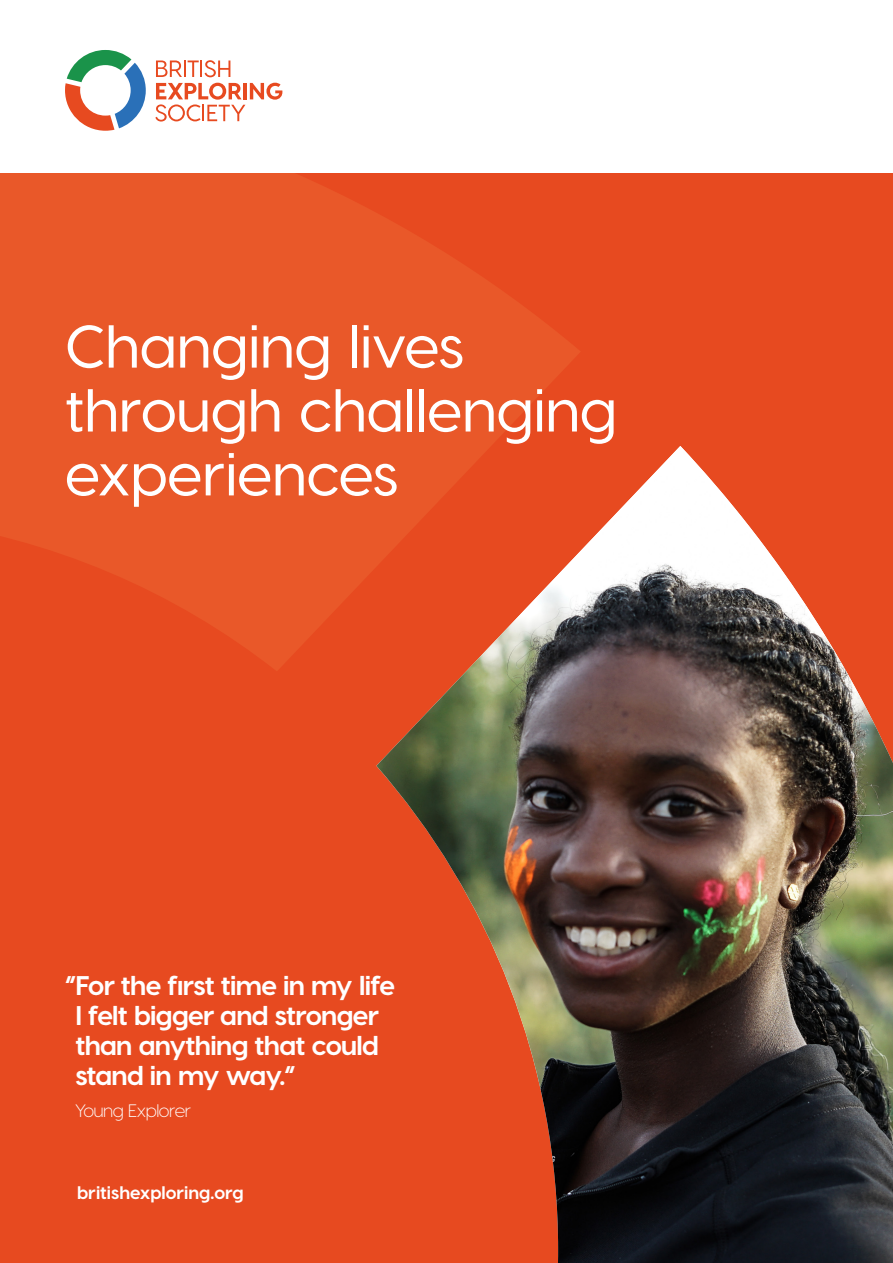
<style>
.page{position:relative;width:893px;height:1263px;background:#fff}
.page>*{position:absolute;margin:0;border:0;box-sizing:border-box;transform-origin:0 0}
.t1{font:500 59.85px/63.9px "Visby CF";color:#fff}
.t2{font:700 27px/30px "Visby CF";letter-spacing:-.025em;color:#fff}
.t3{font:700 18px "Visby CF";color:#fff}
.t4{font:300 18px "Visby CF";letter-spacing:-.025em;color:#fff}
</style>
<div class="page">
<div style="left:0;top:172px;width:893px;height:1091px;background:#e74a20"></div>
<svg style="left:0;top:172px;width:581px;height:499px;fill:#e95829"></svg>
<img style="left:376px;top:446px;width:517px;height:817px">
<svg style="left:156px;top:60px;width:74px;height:17px"></svg>
<svg style="left:155px;top:83px;width:128px;height:39px"></svg>
<svg style="left:65px;top:50px;width:81px;height:81px"></svg>
<p class="t1" style="left:65px;top:314px;width:553px">Changing lives through challenging experiences</p>
<p class="t2" style="left:75px;top:971px;width:321px;text-indent:-10px">“For the first time in my life<br>I felt bigger and stronger than anything that could stand in my way.”</p>
<p class="t4" style="left:75px;top:1099px;width:118px">Young Explorer</p>
<p class="t3" style="left:77px;top:1181px;width:168px">britishexploring.org</p>
</div>
